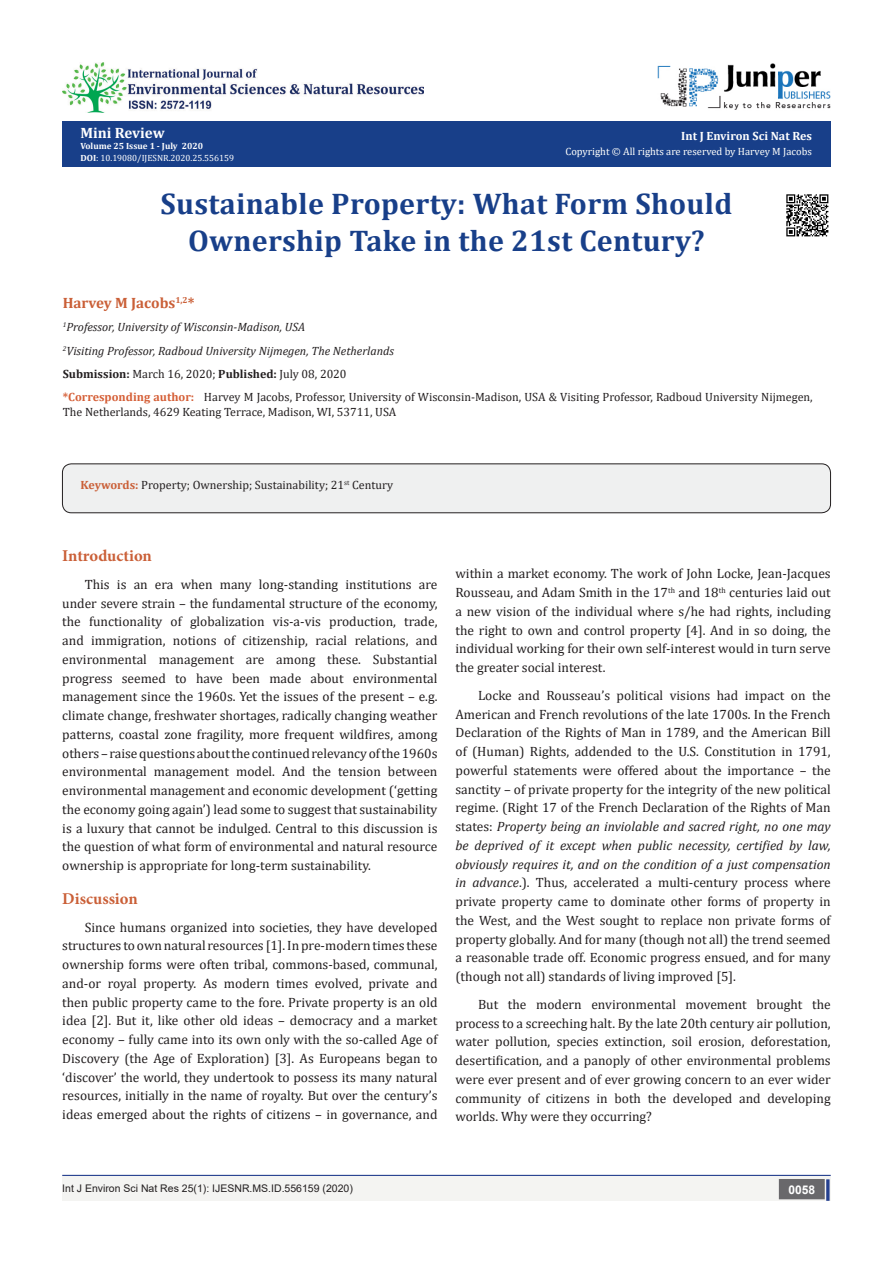
<style>
.page{position:relative;width:893px;height:1263px;background:#fff}
.page>*{position:absolute;margin:0;border:0;box-sizing:border-box;transform-origin:0 0}
.t1{font:700 30px/37.5px "Cambria";letter-spacing:.01em;color:#183f89;text-align:center}
.t2{font:700 16.5px "Minion Pro";color:#ca5f37}
.t3{font:700 15px "Cambria";color:#ca5f37}
.t4{font:700 15px "Cambria";color:#fff}
.t5{font:13.5px/18.8px "Cambria";color:#231f20;text-align:justify}
.t6{font:12px/14.4px "Cambria";color:#231f20}
.t7{font:italic 12px "Cambria";color:#231f20}
.t8{font:700 12px "Cambria";color:#fff}
.t9{font:700 12px "Arial";color:#fff}
.t10{font:10.5px "Arial";color:#231f20}
.t11{font:10.5px "Cambria";color:#fffffc}
.t12{font:9px "Cambria";color:#fff}
.t13{font:700 9px "Cambria";color:#fff}
.s1{font-weight:700}
.s2{font-weight:700;color:#d55f37}
.s3{font-weight:700;color:#ca5f37}
.s4{font-style:italic}
</style>
<div class="page">
<div style="left:62px;top:1175px;width:494px;height:26px;background:#f4f4f2"></div>
<img style="left:657px;top:63px;width:173px;height:47px">
<div style="left:503px;top:1176px;width:328px;height:25px;background:#f4f4f2"></div>
<div style="left:780px;top:1180px;width:44px;height:18px;background:#69686b"></div>
<div style="left:779px;top:1179px;width:46px;height:20px;border:2px solid #69686b"></div>
<div style="left:826px;top:1179px;width:3px;height:22px;background:#25408f;border:2px solid #25408f"></div>
<hr style="left:62px;top:1175px;width:769px;height:1px;background:#25408f">
<img style="left:62px;top:62px;width:362px;height:51px">
<div style="left:62px;top:464px;width:768px;height:49px;background:#eff0f0;border-radius:9px"></div>
<div style="left:62px;top:464px;width:769px;height:49px;border:1px solid #231f20;border-radius:9px"></div>
<div style="left:62px;top:122px;width:769px;height:45px;background:#183f89"></div>
<img style="left:786px;top:194px;width:43px;height:43px">
<p class="t4" style="left:80px;top:122px;width:86px">Mini Review</p>
<p class="t13" style="left:80px;top:139px;width:124px">Volume 25 Issue 1 - July 2020</p>
<p class="t12" style="left:80px;top:153px;width:155px"><span class="s1">DOI</span>: 10.19080/IJESNR.2020.25.556159</p>
<p class="t8" style="left:681px;top:127px;width:132px">Int J Environ Sci Nat Res</p>
<p class="t11" style="left:565px;top:146px;width:248px">Copyright © All rights are reserved by Harvey M Jacobs</p>
<p class="t1" style="left:161px;top:184px;width:573px">Sustainable Property: What Form Should<br>Ownership Take in the 21st Century?</p>
<p class="t3" style="left:63px;top:292px;width:133px">Harvey M Jacobs<sup>1,2</sup>*</p>
<p class="t7" style="left:63px;top:319px;width:244px"><sup>1</sup>Professor, University of Wisconsin-Madison, USA</p>
<p class="t7" style="left:63px;top:342px;width:333px"><sup>2</sup>Visiting Professor, Radboud University Nijmegen, The Netherlands</p>
<p class="t6" style="left:63px;top:367px;width:285px"><span class="s1">Submission:</span> March 16, 2020; <span class="s1">Published:</span> July 08, 2020</p>
<p class="t6" style="left:63px;top:390px;width:751px"><span class="s2">*Corresponding author:</span> Harvey M Jacobs, Professor, University of Wisconsin-Madison, USA &amp; Visiting Professor, Radboud University Nijmegen,<br>The Netherlands, 4629 Keating Terrace, Madison, WI, 53711, USA</p>
<p class="t6" style="left:81px;top:478px;width:314px"><span class="s3">Keywords:</span> Property; Ownership; Sustainability; 21<sup>st</sup> Century</p>
<p class="t2" style="left:62px;top:544px;width:91px">Introduction</p>
<p class="t5" style="left:62px;top:575px;width:377px;text-indent:22px">This is an era when many long-standing institutions are under severe strain – the fundamental structure of the economy, the functionality of globalization vis-a-vis production, trade, and immigration, notions of citizenship, racial relations, and environmental management are among these. Substantial progress seemed to have been made about environmental management since the 1960s. Yet the issues of the present – e.g. climate change, freshwater shortages, radically changing weather patterns, coastal zone fragility, more frequent wildfires, among others – raise questions about the continued relevancy of the 1960s environmental management model. And the tension between environmental management and economic development (‘getting the economy going again’) lead some to suggest that sustainability is a luxury that cannot be indulged. Central to this discussion is the question of what form of environmental and natural resource ownership is appropriate for long-term sustainability.</p>
<p class="t2" style="left:62px;top:887px;width:77px">Discussion</p>
<p class="t5" style="left:62px;top:917px;width:377px;text-indent:22px">Since humans organized into societies, they have developed structures to own natural resources [1]. In pre-modern times these ownership forms were often tribal, commons-based, communal, and-or royal property. As modern times evolved, private and then public property came to the fore. Private property is an old idea [2]. But it, like other old ideas – democracy and a market economy – fully came into its own only with the so-called Age of Discovery (the Age of Exploration) [3]. As Europeans began to ‘discover’ the world, they undertook to possess its many natural resources, initially in the name of royalty. But over the century’s ideas emerged about the rights of citizens – in governance, and</p>
<p class="t5" style="left:455px;top:564px;width:377px">within a market economy. The work of John Locke, Jean-Jacques Rousseau, and Adam Smith in the 17<sup>th</sup> and 18<sup>th</sup> centuries laid out a new vision of the individual where s/he had rights, including the right to own and control property [4]. And in so doing, the individual working for their own self-interest would in turn serve the greater social interest.</p>
<p class="t5" style="left:455px;top:686px;width:377px;text-indent:22px">Locke and Rousseau’s political visions had impact on the American and French revolutions of the late 1700s. In the French Declaration of the Rights of Man in 1789, and the American Bill of (Human) Rights, addended to the U.S. Constitution in 1791, powerful statements were offered about the importance – the sanctity – of private property for the integrity of the new political regime. (Right 17 of the French Declaration of the Rights of Man states: <span class="s4">Property being an inviolable and sacred right, no one may be deprived of it except when public necessity, certified by law, obviously requires it, and on the condition of a just compensation in advance</span>.). Thus, accelerated a multi-century process where private property came to dominate other forms of property in the West, and the West sought to replace non private forms of property globally. And for many (though not all) the trend seemed a reasonable trade off. Economic progress ensued, and for many (though not all) standards of living improved [5].</p>
<p class="t5" style="left:455px;top:995px;width:377px;text-indent:22px">But the modern environmental movement brought the process to a screeching halt. By the late 20th century air pollution, water pollution, species extinction, soil erosion, deforestation, desertification, and a panoply of other environmental problems were ever present and of ever growing concern to an ever wider community of citizens in both the developed and developing worlds. Why were they occurring?</p>
<p class="t10" style="left:62px;top:1181px;width:292px">Int J Environ Sci Nat Res 25(1): IJESNR.MS.ID.556159 (2020)</p>
<p class="t9" style="left:788px;top:1181px;width:28px">0058</p>
</div>
